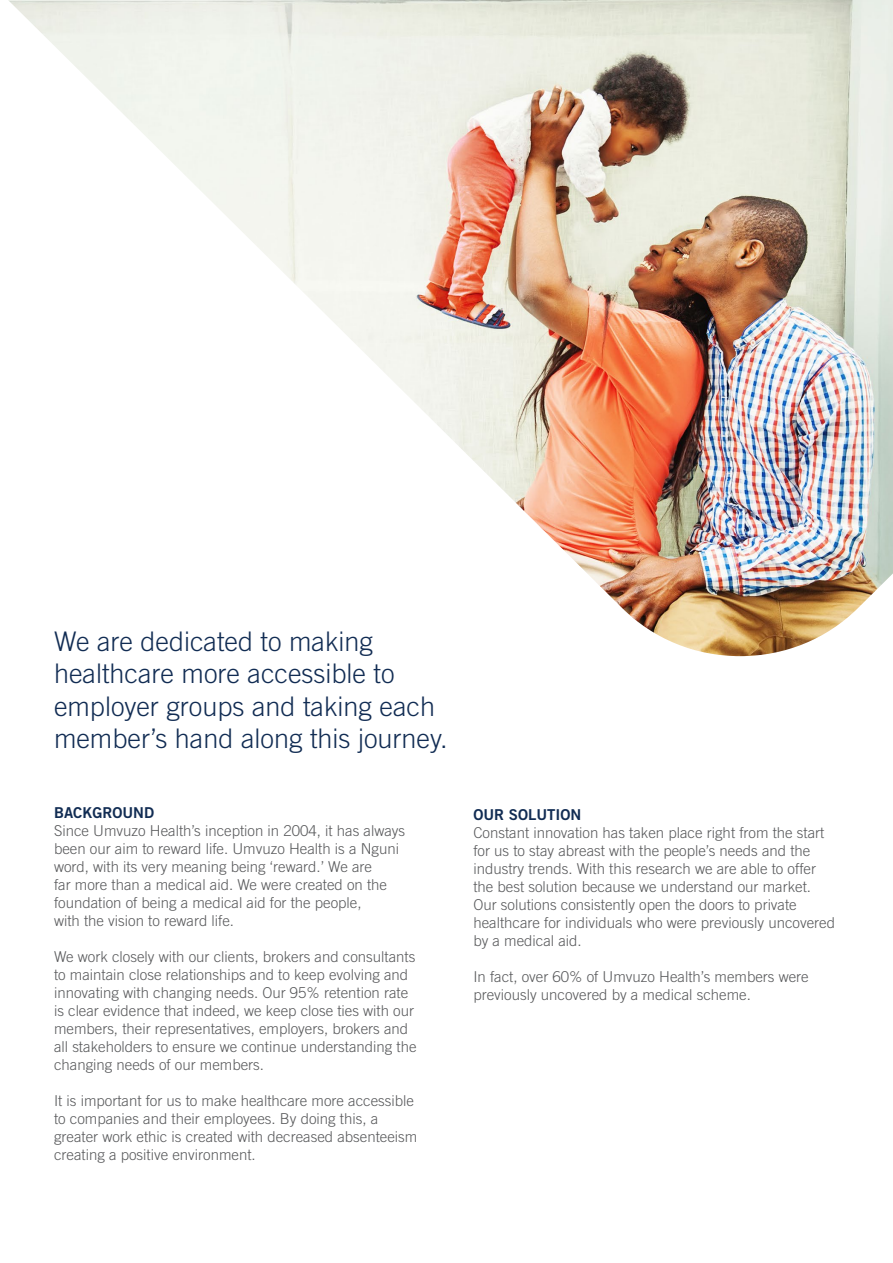
<style>
.page{position:relative;width:893px;height:1263px;background:#fff}
.page>*{position:absolute;margin:0;border:0;box-sizing:border-box;transform-origin:0 0}
.t1{font:300 27px/32.4px "Trade Gothic LT Std";color:#112c53}
.t2{font:300 15px/18px "Trade Gothic LT Std";color:#58595b}
.t3{font:15px "Trade Gothic LT Std Bd 2";color:#112c53}
</style>
<div class="page">
<img style="left:8px;top:0;width:885px;height:656px">
<h1 class="t1" style="left:54px;top:625px;width:395px">We are dedicated to making healthcare more accessible to employer groups and taking each member’s hand along this journey.</h1>
<p class="t3" style="left:54px;top:803px;width:102px">BACKGROUND</p>
<p class="t2" style="left:54px;top:821px;width:353px">Since Umvuzo Health’s inception in 2004, it has always been our aim to reward life. Umvuzo Health is a Nguni word, with its very meaning being ‘reward.’ We are<br>far more than a medical aid. We were created on the foundation of being a medical aid for the people,<br>with the vision to reward life.</p>
<p class="t2" style="left:54px;top:947px;width:364px">We work closely with our clients, brokers and consultants to maintain close relationships and to keep evolving and innovating with changing needs. Our 95% retention rate is clear evidence that indeed, we keep close ties with our members, their representatives, employers, brokers and all stakeholders to ensure we continue understanding the changing needs of our members.</p>
<p class="t2" style="left:54px;top:1091px;width:365px">It is important for us to make healthcare more accessible to companies and their employees. By doing this, a greater work ethic is created with decreased absenteeism creating a positive environment.</p>
<p class="t3" style="left:473px;top:805px;width:109px">OUR SOLUTION</p>
<p class="t2" style="left:473px;top:824px;width:363px">Constant innovation has taken place right from the start for us to stay abreast with the people’s needs and the industry trends. With this research we are able to offer the best solution because we understand our market.<br>Our solutions consistently open the doors to private healthcare for individuals who were previously uncovered by a medical aid.</p>
<p class="t2" style="left:473px;top:968px;width:337px">In fact, over 60% of Umvuzo Health’s members were previously uncovered by a medical scheme.</p>
</div>
